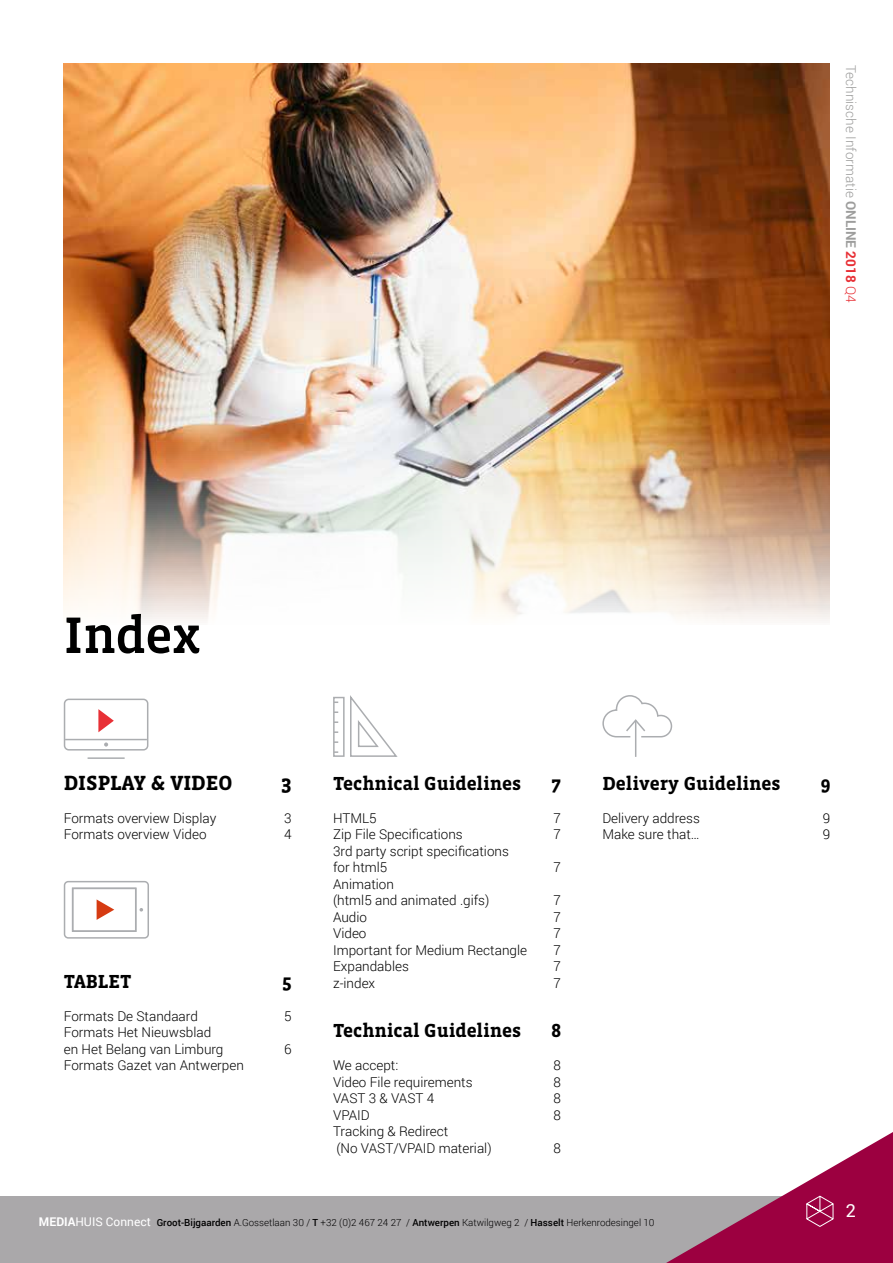
<style>
.page{position:relative;width:893px;height:1263px;background:#fff}
.page>*{position:absolute;margin:0;border:0;box-sizing:border-box;transform-origin:0 0}
.t1{font:500 52.5px "Vista Slab OT";letter-spacing:-.01em;color:#000}
.t2{font:700 21px "Vista Slab OT";color:#000}
.t3{font:700 19.35px "Vista Slab OT";color:#000}
.t4{font:18px "Roboto";color:#fff}
.t5{font:300 13.5px/16.5px "Roboto";color:#000}
.t6{font:300 13.5px "Roboto";color:#9d9d9c}
.t7{font:300 9.75px "Roboto";color:#000}
.s1{font-weight:700}
.s2{font-weight:700;color:#e83036}
.s3{color:#e83036}
.s4{font-weight:700;font-size:12px;color:#fff}
.s5{font-weight:400;font-size:12px;color:#fff}
.s6{font-weight:500}
</style>
<div class="page">
<div style="left:0;top:1196px;width:845px;height:67px;background:#aaa8aa"></div>
<svg style="left:666px;top:1132px;width:227px;height:131px"></svg>
<img style="left:64px;top:64px;width:765px;height:557px">
<svg style="left:63px;top:881px;width:86px;height:58px"></svg>
<svg style="left:63px;top:698px;width:86px;height:61px"></svg>
<div style="left:333px;top:697px;width:12px;height:60px;border:2px solid #abadb0"></div>
<svg style="left:350px;top:695px;width:48px;height:62px"></svg>
<svg style="left:602px;top:695px;width:71px;height:43px"></svg>
<hr style="left:635px;top:721px;width:1px;height:36px;background:#abadb0">
<p class="t6" style="left:860px;top:65px;width:239px;rotate:90deg">Technische Informatie <span class="s1">ONLINE</span> <span class="s2">2018</span> <span class="s3">Q4</span></p>
<h1 class="t1" style="left:64px;top:608px;width:139px">Index</h1>
<h2 class="t2" style="left:64px;top:772px;width:170px">DISPLAY &amp; VIDEO</h2>
<h2 class="t2" style="left:281px;top:772px;width:12px">3</h2>
<p class="t5" style="left:64px;top:809px;width:154px">Formats overview Display</p>
<p class="t5" style="left:284px;top:809px;width:9px">3</p>
<p class="t5" style="left:64px;top:826px;width:144px">Formats overview Video</p>
<p class="t5" style="left:284px;top:826px;width:9px">4</p>
<h3 class="t3" style="left:64px;top:971px;width:69px">TABLET</h3>
<h3 class="t3" style="left:282px;top:971px;width:11px">5</h3>
<p class="t5" style="left:64px;top:1007px;width:136px">Formats De Standaard</p>
<p class="t5" style="left:284px;top:1007px;width:9px">5</p>
<p class="t5" style="left:64px;top:1024px;width:161px">Formats Het Nieuwsblad en Het Belang van Limburg</p>
<p class="t5" style="left:284px;top:1040px;width:9px">6</p>
<p class="t5" style="left:64px;top:1057px;width:182px">Formats Gazet van Antwerpen</p>
<h3 class="t3" style="left:333px;top:773px;width:190px">Technical Guidelines</h3>
<h3 class="t3" style="left:551px;top:773px;width:11px">7</h3>
<p class="t5" style="left:333px;top:809px;width:45px">HTML5</p>
<p class="t5" style="left:554px;top:809px;width:9px">7</p>
<p class="t5" style="left:333px;top:826px;width:131px">Zip File Specifications</p>
<p class="t5" style="left:554px;top:826px;width:9px">7</p>
<p class="t5" style="left:333px;top:842px;width:177px">3rd party script specifications for html5</p>
<p class="t5" style="left:554px;top:859px;width:9px">7</p>
<p class="t5" style="left:333px;top:875px;width:158px">Animation<br>(html5 and animated .gifs)</p>
<p class="t5" style="left:554px;top:892px;width:9px">7</p>
<p class="t5" style="left:333px;top:908px;width:35px">Audio</p>
<p class="t5" style="left:554px;top:908px;width:9px">7</p>
<p class="t5" style="left:333px;top:925px;width:35px">Video</p>
<p class="t5" style="left:554px;top:925px;width:9px">7</p>
<p class="t5" style="left:333px;top:941px;width:195px">Important for Medium Rectangle</p>
<p class="t5" style="left:554px;top:941px;width:9px">7</p>
<p class="t5" style="left:333px;top:958px;width:77px">Expandables</p>
<p class="t5" style="left:554px;top:958px;width:9px">7</p>
<p class="t5" style="left:333px;top:974px;width:44px">z-index</p>
<p class="t5" style="left:554px;top:974px;width:9px">7</p>
<h3 class="t3" style="left:333px;top:1021px;width:190px">Technical Guidelines</h3>
<h3 class="t3" style="left:551px;top:1021px;width:11px">8</h3>
<p class="t5" style="left:333px;top:1057px;width:67px">We accept:</p>
<p class="t5" style="left:554px;top:1057px;width:9px">8</p>
<p class="t5" style="left:333px;top:1073px;width:141px">Video File requirements</p>
<p class="t5" style="left:554px;top:1073px;width:9px">8</p>
<p class="t5" style="left:333px;top:1090px;width:103px">VAST 3 &amp; VAST 4</p>
<p class="t5" style="left:554px;top:1090px;width:9px">8</p>
<p class="t5" style="left:333px;top:1106px;width:38px">VPAID</p>
<p class="t5" style="left:554px;top:1106px;width:9px">8</p>
<p class="t5" style="left:333px;top:1123px;width:160px">Tracking &amp; Redirect<br>(No VAST/VPAID material)</p>
<p class="t5" style="left:554px;top:1139px;width:9px">8</p>
<h3 class="t3" style="left:602px;top:773px;width:180px">Delivery Guidelines</h3>
<h3 class="t3" style="left:821px;top:773px;width:11px">9</h3>
<p class="t5" style="left:602px;top:809px;width:99px">Delivery address</p>
<p class="t5" style="left:823px;top:809px;width:9px">9</p>
<p class="t5" style="left:602px;top:826px;width:99px">Make sure that…</p>
<p class="t5" style="left:823px;top:826px;width:9px">9</p>
<p class="t7" style="left:39px;top:1216px;width:617px"><span class="s4">MEDIA</span><span class="s5">HUIS Connect</span> <span class="s6">Groot-Bijgaarden</span> A.Gossetlaan 30 / <span class="s6">T</span> +32 (0)2 467 24 27 / <span class="s6">Antwerpen</span> Katwilgweg 2 / <span class="s6">Hasselt</span> Herkenrodesingel 10</p>
<h3 class="t4" style="left:846px;top:1198px;width:12px">2</h3>
</div>
